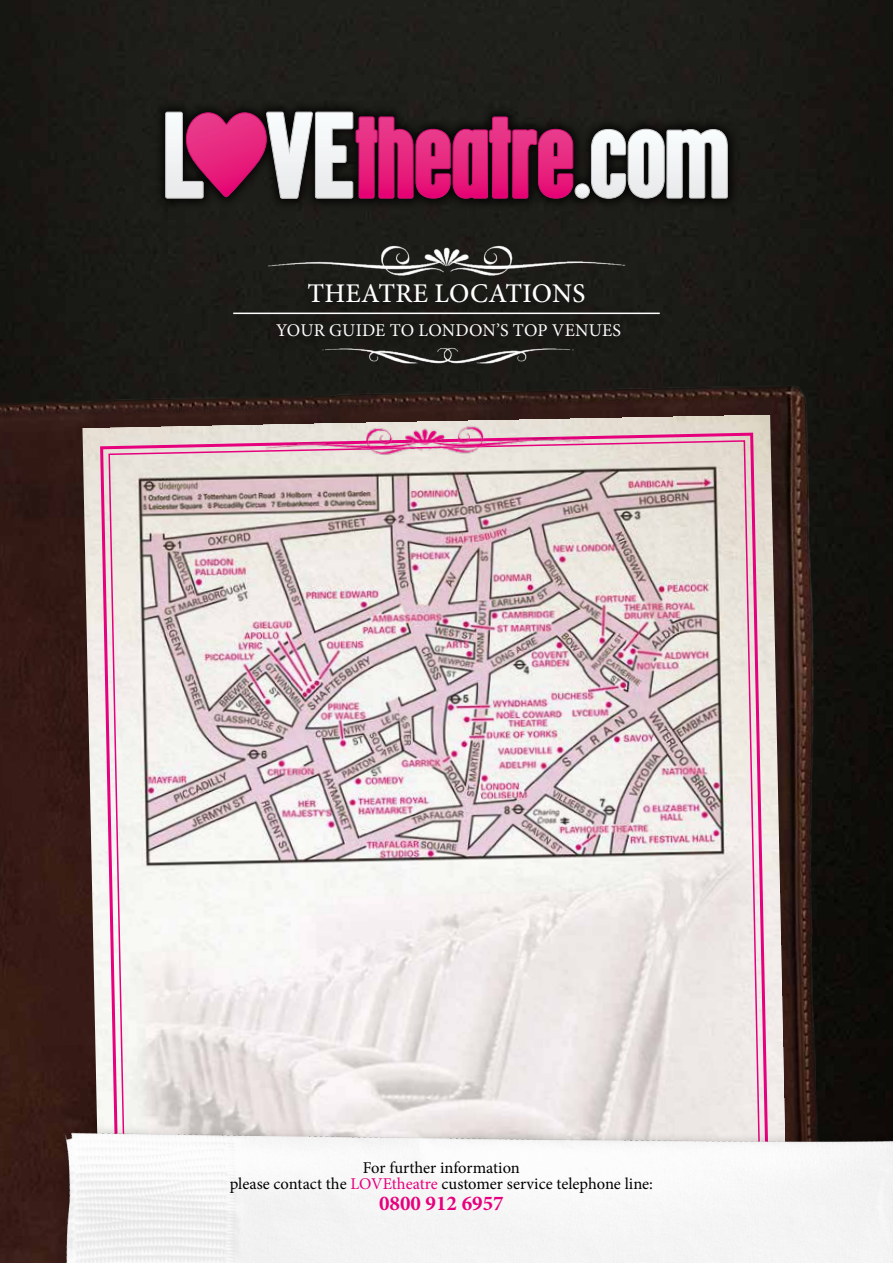
<style>
.page{position:relative;width:893px;height:1263px;background:#fff}
.page>*{position:absolute;margin:0;border:0;box-sizing:border-box;transform-origin:0 0}
.t1{font:500 27px "Minion Pro";letter-spacing:.01em;color:#fff}
.t2{font:700 21px "Minion Pro";color:#e6007d}
.t3{font:18px "Minion Pro";letter-spacing:.01em;color:#fff}
.t4{font:16.5px/16.5px "Minion Pro";color:#000;text-align:center}
.s1{color:#e6007d}
</style>
<div class="page">
<div style="left:0;top:0;width:893px;height:1067px;background:#1c1c17"></div>
<div style="left:842px;top:125px;width:51px;height:556px;background:#141510"></div>
<img style="left:0;top:343px;width:890px;height:724px">
<img style="left:230px;top:242px;width:432px;height:56px">
<div style="left:297px;top:284px;width:292px;height:35px;background:#191a15"></div>
<div style="left:266px;top:323px;width:359px;height:29px;background:#191a15"></div>
<div style="left:223px;top:312px;width:441px;height:18px;background:#000;opacity:.4"></div>
<hr style="left:233px;top:313px;width:427px;height:1px;background:#fff">
<img style="left:295px;top:347px;width:305px;height:28px">
<img style="left:82px;top:414px;width:706px;height:653px">
<svg style="left:99px;top:431px;width:672px;height:636px"></svg>
<svg style="left:108px;top:439px;width:654px;height:628px"></svg>
<svg style="left:255px;top:427px;width:348px;height:55px"></svg>
<img style="left:245px;top:403px;width:345px;height:74px">
<img style="left:0;top:1067px;width:893px;height:196px">
<div style="left:154px;top:100px;width:585px;height:110px;background:#000;opacity:.75"></div>
<svg style="left:165px;top:104px;width:408px;height:95px"></svg>
<div style="left:575px;top:184px;width:14px;height:14px;background:#f1f3f4;border-radius:7px"></div>
<div style="left:575px;top:184px;width:15px;height:14px;border:1px solid #c6c6c6;border-radius:50%"></div>
<svg style="left:591px;top:129px;width:137px;height:70px"></svg>
<h1 class="t1" style="left:307px;top:275px;width:280px">THEATRE LOCATIONS</h1>
<p class="t3" style="left:276px;top:318px;width:346px">YOUR GUIDE TO LONDON’S TOP VENUES</p>
<p class="t4" style="left:230px;top:1159px;width:425px">For further information<br>please contact the <span class="s1">LOVEtheatre</span> customer service telephone line:</p>
<p class="t2" style="left:379px;top:1189px;width:126px">0800 912 6957</p>
</div>
